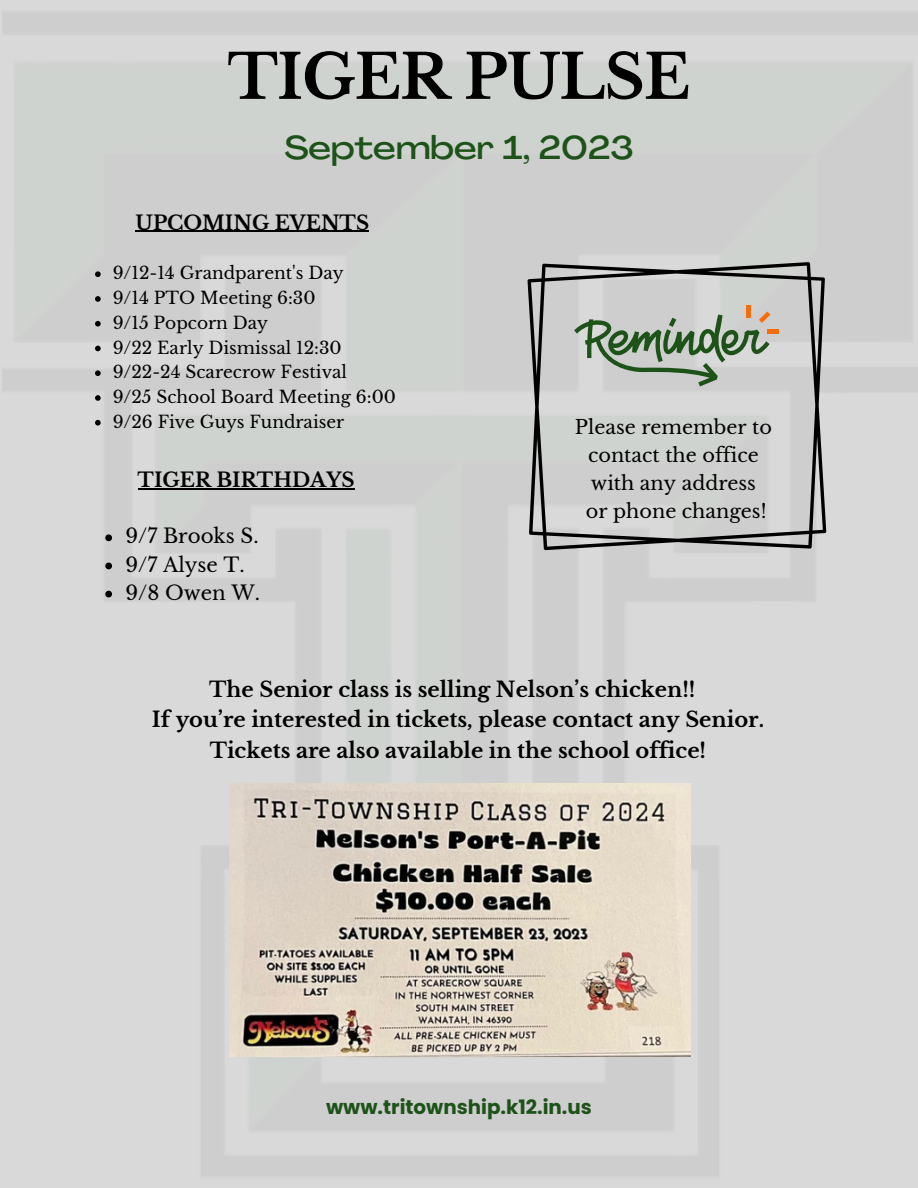
<style>
.page{position:relative;width:918px;height:1188px;background:#fff}
.page>*{position:absolute;margin:0;border:0;box-sizing:border-box;transform-origin:0 0}
.t1{font:700 61.2px "Libre Baskerville";letter-spacing:-.02em;color:#000}
.t2{font:500 expanded 32.55px "Agrandir";color:#1d5219}
.t3{font:700 21px "Libre Baskerville";color:#000}
.t4{font:19.8px "Libre Baskerville";color:#000}
.t5{font:700 19.8px "Libre Baskerville";color:#000}
.t6{font:700 19.8px "Poppins";color:#1d5219}
.t7{font:19.2px "Libre Baskerville";color:#000}
.t8{font:16.95px "Libre Baskerville";color:#000}
</style>
<div class="page">
<div style="left:2px;top:0;width:916px;height:1188px;background:#d6d6d6"></div>
<svg style="left:527px;top:262px;width:299px;height:288px;background:#b9bcb9"></svg>
<img style="left:230px;top:783px;width:461px;height:274px">
<svg style="left:95px;top:271px;width:6px;height:6px"></svg>
<svg style="left:95px;top:296px;width:6px;height:6px"></svg>
<svg style="left:95px;top:321px;width:6px;height:6px"></svg>
<svg style="left:95px;top:346px;width:6px;height:5px"></svg>
<svg style="left:95px;top:370px;width:6px;height:6px"></svg>
<svg style="left:95px;top:395px;width:6px;height:6px"></svg>
<svg style="left:95px;top:420px;width:6px;height:6px"></svg>
<hr style="left:136px;top:231px;width:233px;height:1px;background:#000">
<svg style="left:105px;top:534px;width:7px;height:7px"></svg>
<svg style="left:105px;top:563px;width:7px;height:6px"></svg>
<svg style="left:105px;top:591px;width:7px;height:6px"></svg>
<hr style="left:138px;top:488px;width:217px;height:1px;background:#000">
<p class="t1" style="left:228px;top:39px;width:464px">TIGER PULSE</p>
<p class="t2" style="left:284px;top:134px;width:351px">September 1, 2023</p>
<p class="t5" style="left:136px;top:211px;width:235px">UPCOMING EVENTS</p>
<p class="t8" style="left:113px;top:263px;width:233px">9/12-14 Grandparent's Day</p>
<p class="t8" style="left:113px;top:288px;width:204px">9/14 PTO Meeting 6:30</p>
<p class="t8" style="left:113px;top:312px;width:157px">9/15 Popcorn Day</p>
<p class="t8" style="left:113px;top:337px;width:231px">9/22 Early Dismissal 12:30</p>
<p class="t8" style="left:113px;top:362px;width:236px">9/22-24 Scarecrow Festival</p>
<p class="t8" style="left:113px;top:387px;width:285px">9/25 School Board Meeting 6:00</p>
<p class="t8" style="left:113px;top:411px;width:233px">9/26 Five Guys Fundraiser</p>
<p class="t5" style="left:138px;top:468px;width:218px">TIGER BIRTHDAYS</p>
<p class="t4" style="left:126px;top:524px;width:135px">9/7 Brooks S.</p>
<p class="t4" style="left:126px;top:552px;width:121px">9/7 Alyse T.</p>
<p class="t4" style="left:126px;top:581px;width:136px">9/8 Owen W.</p>
<p class="t7" style="left:575px;top:415px;width:199px">Please remember to</p>
<p class="t7" style="left:588px;top:443px;width:172px">contact the office</p>
<p class="t7" style="left:591px;top:471px;width:167px">with any address</p>
<p class="t7" style="left:586px;top:499px;width:182px">or phone changes!</p>
<p class="t3" style="left:209px;top:677px;width:488px">The Senior class is selling Nelson’s chicken!!</p>
<p class="t3" style="left:152px;top:707px;width:614px">If you’re interested in tickets, please contact any Senior.</p>
<p class="t3" style="left:210px;top:737px;width:498px">Tickets are also available in the school office!</p>
<p class="t6" style="left:326px;top:1093px;width:267px">www.tritownship.k12.in.us</p>
</div>
